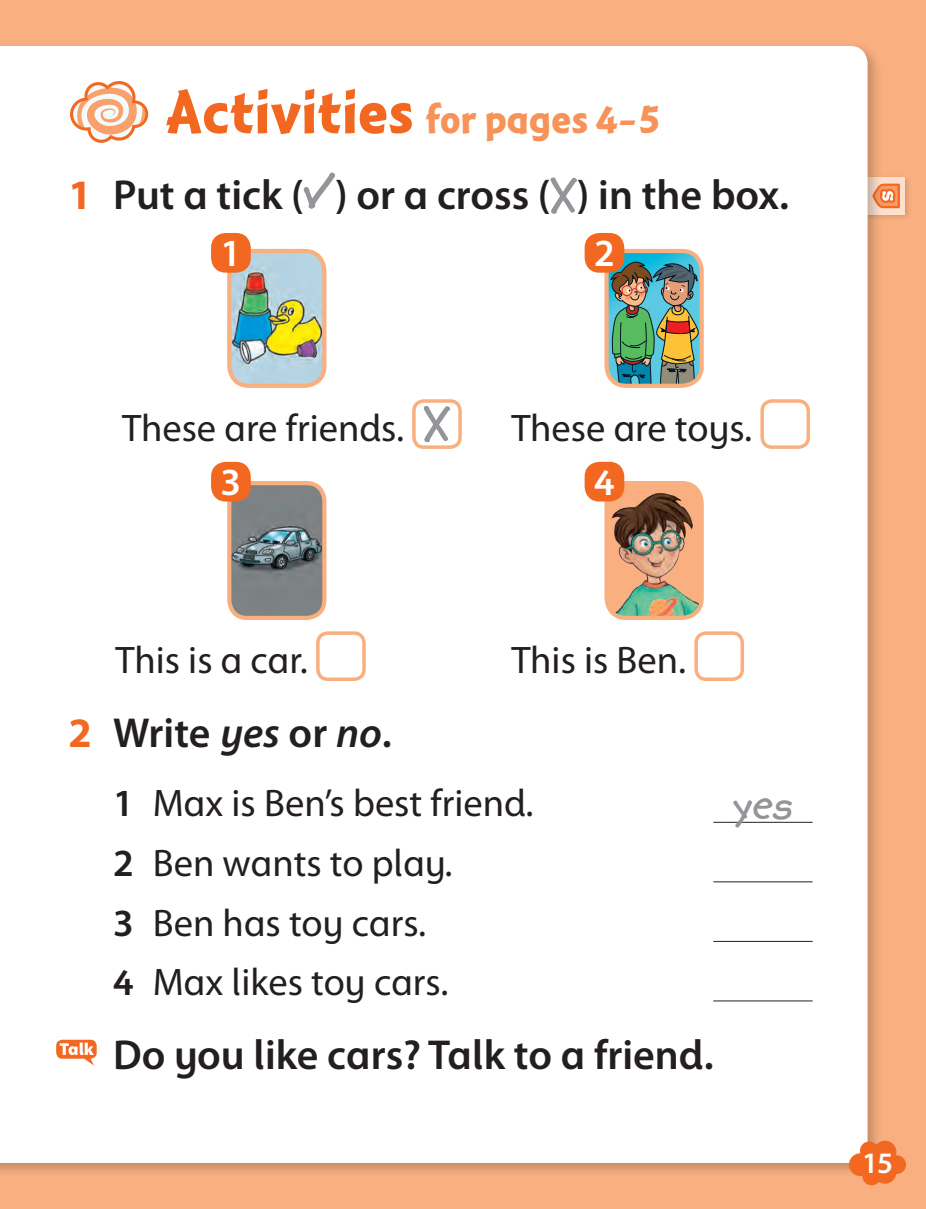
<style>
.page{position:relative;width:926px;height:1209px;background:#fff}
.page>*{position:absolute;margin:0;border:0;box-sizing:border-box;transform-origin:0 0}
.t1{font:700 49px "Kidprint MT Std";color:#939598}
.t2{font:600 42px "Myriad Infant UKOUP";color:#231f20}
.t3{font:700 42px "Montara Infant";color:#f79359}
.t4{font:38.5px/59.5px "Myriad Infant UKOUP";color:#231f20}
.t5{font:600 38.5px "Myriad Infant UKOUP";color:#fff}
.t6{font:600 29.75px "Myriad Infant UKOUP";color:#fff}
.s1{font-size:63px;color:#f36821}
.s2{font-weight:700;color:#f36821}
.s3{font-style:italic}
.s4{font-weight:600}
</style>
<div class="page">
<div style="left:0;top:0;width:925px;height:1208px;background:#f9af80"></div>
<div style="left:857px;top:173px;width:55px;height:49px;background:#231f20;opacity:.3"></div>
<div style="left:861px;top:177px;width:43px;height:37px;background:#fcdfcc"></div>
<svg style="left:882px;top:183px;width:18px;height:26px"></svg>
<div style="left:0;top:41px;width:882px;height:1136px;background:#231f20;opacity:.25"></div>
<div style="left:0;top:46px;width:867px;height:1116px;background:#fff"></div>
<svg style="left:68px;top:79px;width:82px;height:65px"></svg>
<svg style="left:848px;top:1140px;width:57px;height:44px"></svg>
<svg style="left:303px;top:172px;width:33px;height:38px"></svg>
<svg style="left:549px;top:177px;width:28px;height:38px"></svg>
<img style="left:229px;top:251px;width:95px;height:135px">
<div style="left:227px;top:249px;width:99px;height:139px;border:4px solid #f9af80;border-radius:20px"></div>
<img style="left:606px;top:252px;width:95px;height:134px">
<div style="left:604px;top:249px;width:99px;height:139px;border:4px solid #f9af80;border-radius:20px"></div>
<div style="left:414px;top:401px;width:46px;height:46px;background:#fff;border-radius:10px"></div>
<svg style="left:423px;top:406px;width:28px;height:37px"></svg>
<div style="left:412px;top:399px;width:49px;height:50px;border:4px solid #f9af80;border-radius:10px"></div>
<div style="left:762px;top:401px;width:46px;height:46px;background:#fff;border-radius:10px"></div>
<div style="left:760px;top:399px;width:49px;height:50px;border:4px solid #f9af80;border-radius:10px"></div>
<img style="left:229px;top:484px;width:95px;height:133px">
<div style="left:227px;top:481px;width:99px;height:139px;border:4px solid #f9af80;border-radius:18px"></div>
<img style="left:606px;top:483px;width:95px;height:134px">
<div style="left:604px;top:481px;width:99px;height:139px;border:4px solid #f9af80;border-radius:20px"></div>
<div style="left:318px;top:633px;width:46px;height:46px;background:#fff;border-radius:10px"></div>
<div style="left:316px;top:631px;width:49px;height:50px;border:4px solid #f9af80;border-radius:10px"></div>
<div style="left:696px;top:633px;width:46px;height:46px;background:#fff;border-radius:10px"></div>
<div style="left:694px;top:631px;width:50px;height:50px;border:4px solid #f9af80;border-radius:10px"></div>
<hr style="left:713px;top:821px;width:99px;height:1px;background:#231f20">
<hr style="left:713px;top:881px;width:99px;height:1px;background:#231f20">
<hr style="left:713px;top:940px;width:99px;height:1px;background:#231f20">
<hr style="left:713px;top:1000px;width:99px;height:1px;background:#231f20">
<svg style="left:56px;top:1039px;width:41px;height:26px"></svg>
<div style="left:211px;top:233px;width:40px;height:39px;background:#f36821;border-radius:15px"></div>
<div style="left:211px;top:461px;width:40px;height:40px;background:#f36821;border-radius:15px"></div>
<div style="left:584px;top:233px;width:40px;height:39px;background:#f36821;border-radius:15px"></div>
<div style="left:584px;top:461px;width:40px;height:40px;background:#f36821;border-radius:15px"></div>
<p class="t3" style="left:166px;top:96px;width:494px"><span class="s1">Activities</span> for pages 4–5</p>
<p class="t2" style="left:68px;top:168px;width:722px"><span class="s2">1</span> Put a tick ( ) or a cross ( ) in the box.</p>
<p class="t5" style="left:220px;top:228px;width:22px">1</p>
<p class="t5" style="left:594px;top:228px;width:22px">2</p>
<p class="t4" style="left:122px;top:397px;width:283px">These are friends.</p>
<p class="t4" style="left:511px;top:397px;width:242px">These are toys.</p>
<p class="t5" style="left:220px;top:457px;width:22px">3</p>
<p class="t5" style="left:594px;top:457px;width:22px">4</p>
<p class="t4" style="left:116px;top:629px;width:194px">This is a car.</p>
<p class="t4" style="left:511px;top:629px;width:176px">This is Ben.</p>
<p class="t2" style="left:68px;top:706px;width:325px"><span class="s2">2</span> Write <span class="s3">yes</span> or <span class="s3">no</span>.</p>
<p class="t4" style="left:113px;top:773px;width:422px"><span class="s4">1</span> Max is Ben’s best friend.</p>
<p class="t1" style="left:733px;top:777px;width:60px">yes</p>
<p class="t4" style="left:113px;top:832px;width:341px"><span class="s4">2</span> Ben wants to play.<br><span class="s4">3</span> Ben has toy cars.<br><span class="s4">4</span> Max likes toy cars.</p>
<p class="t2" style="left:113px;top:1027px;width:602px">Do you like cars? Talk to a friend.</p>
<p class="t6" style="left:861px;top:1143px;width:32px">15</p>
</div>
